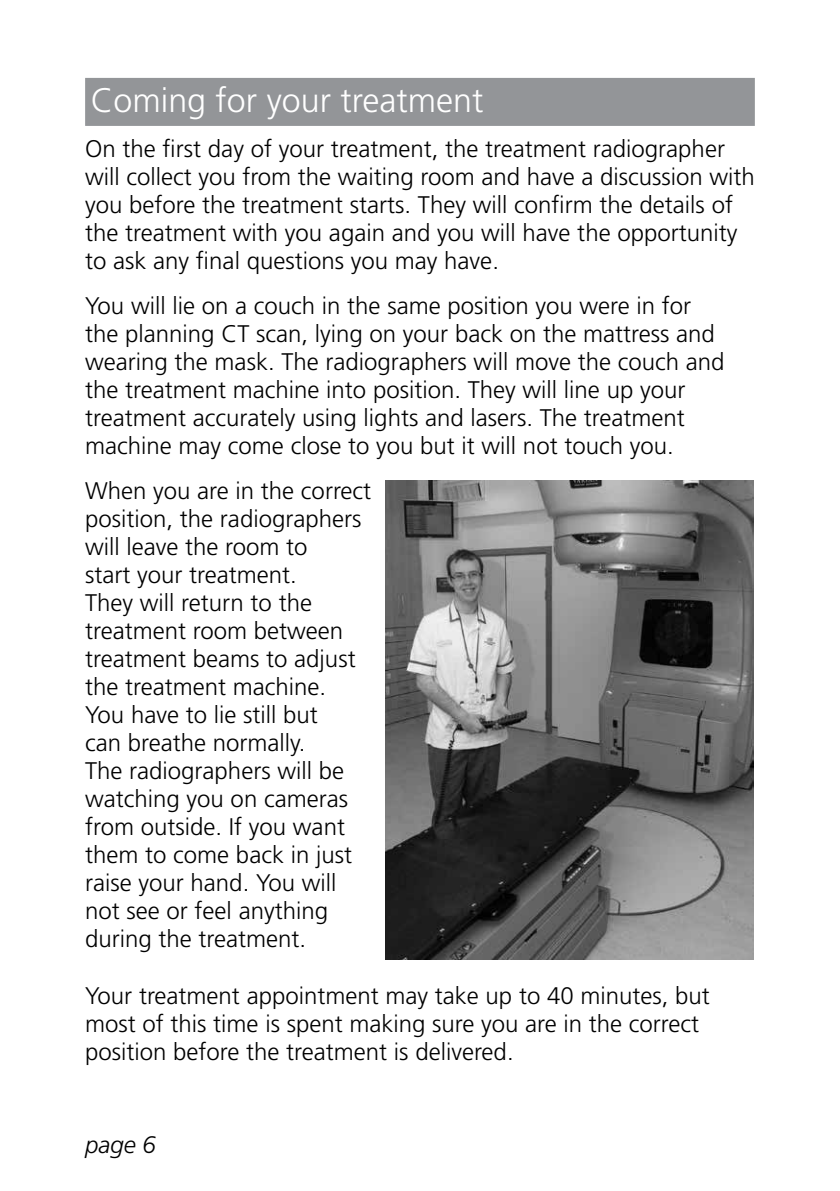
<style>
.page{position:relative;width:840px;height:1191px;background:#fff}
.page>*{position:absolute;margin:0;border:0;box-sizing:border-box;transform-origin:0 0}
.t1{font:300 34px "Frutiger";color:#fff}
.t2{font:300 24px/28px "Frutiger";color:#000}
.t3{font:italic 300 24px "Frutiger";color:#000}
</style>
<div class="page">
<div style="left:85px;top:78px;width:669px;height:48px;background:#939598"></div>
<img style="left:386px;top:480px;width:367px;height:480px">
<h1 class="t1" style="left:91px;top:81px;width:394px">Coming for your treatment</h1>
<p class="t2" style="left:85px;top:134px;width:670px">On the first day of your treatment, the treatment radiographer will collect you from the waiting room and have a discussion with you before the treatment starts. They will confirm the details of the treatment with you again and you will have the opportunity to ask any final questions you may have.</p>
<p class="t2" style="left:85px;top:291px;width:640px">You will lie on a couch in the same position you were in for the planning CT scan, lying on your back on the mattress and wearing the mask. The radiographers will move the couch and the treatment machine into position. They will line up your treatment accurately using lights and lasers. The treatment machine may come close to you but it will not touch you.</p>
<p class="t2" style="left:85px;top:476px;width:287px">When you are in the correct position, the radiographers will leave the room to<br>start your treatment.<br>They will return to the treatment room between treatment beams to adjust the treatment machine.<br>You have to lie still but<br>can breathe normally.<br>The radiographers will be watching you on cameras from outside. If you want them to come back in just raise your hand. You will not see or feel anything during the treatment.</p>
<p class="t2" style="left:85px;top:981px;width:626px">Your treatment appointment may take up to 40 minutes, but most of this time is spent making sure you are in the correct position before the treatment is delivered.</p>
<p class="t3" style="left:85px;top:1131px;width:72px">page 6</p>
</div>
